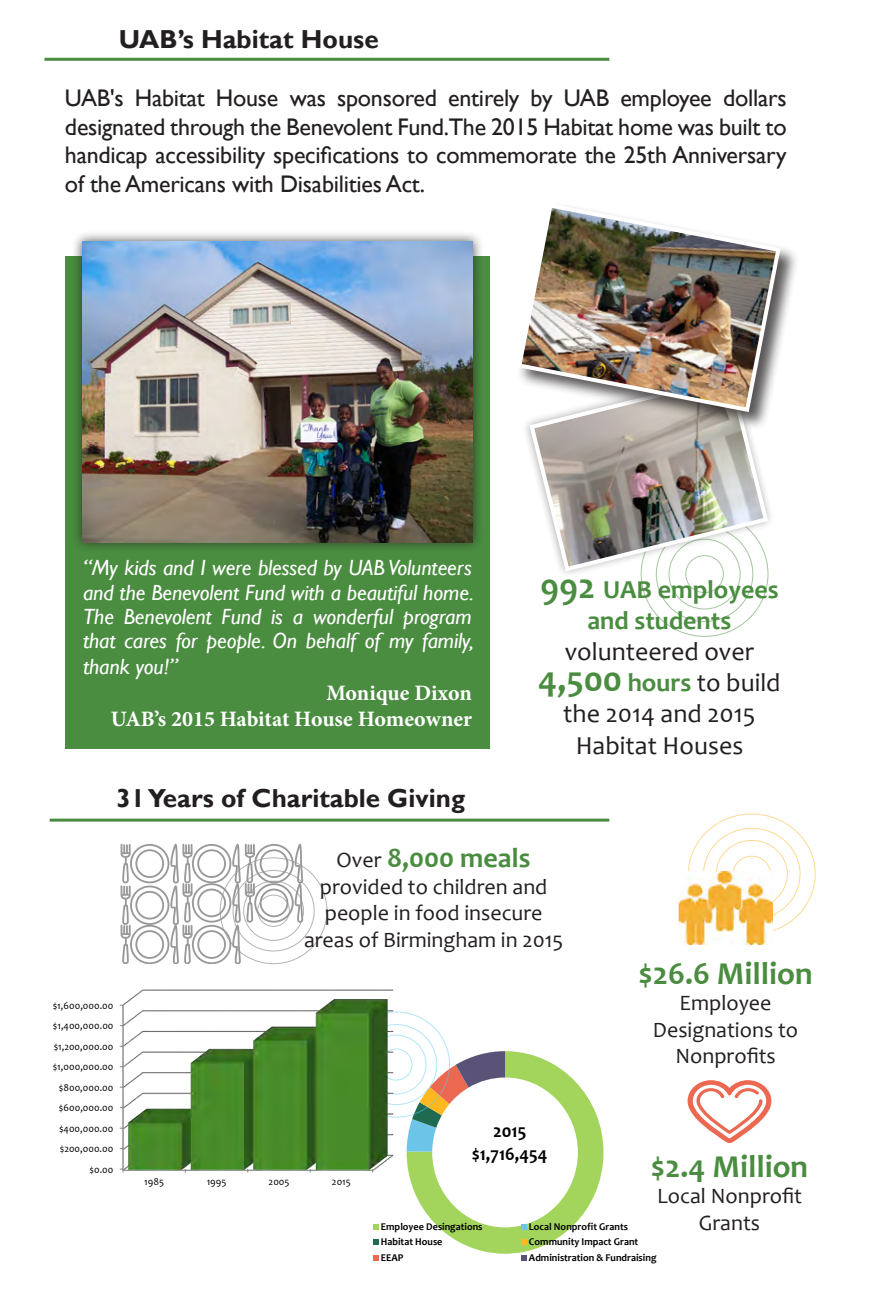
<style>
.page{position:relative;width:876px;height:1294px;background:#fff}
.page>*{position:absolute;margin:0;border:0;box-sizing:border-box;transform-origin:0 0}
.t1{font:700 32px "Candara";color:#4a8c40}
.t2{font:700 28px "Candara";color:#4a8c40}
.t3{font:26px/31.2px "Candara";color:#231f20;text-align:center}
.t4{font:700 26px "Gill Sans";color:#231f20}
.t5{font:24px/28.8px "Gill Sans";letter-spacing:-.01em;color:#231f20;text-align:justify}
.t6{font:italic 22px/24px "Gill Sans";letter-spacing:-.005em;color:#fff;text-align:justify}
.t7{font:22px/26.4px "Candara";color:#231f20;text-align:center}
.t8{font:700 22px "Minion Pro";letter-spacing:-.005em;color:#fff}
.t9{font:700 18.8px/23px "Candara";color:#000;text-align:center}
.t10{font:700 10.4px "Candara";letter-spacing:.005em;color:#000}
.t11{font:10.2px "Candara";letter-spacing:.005em;color:#000}
.s1{font-weight:700;font-size:36px;color:#4a8c40}
.s2{font-weight:700;color:#4a8c40}
.s3{font-weight:400;font-size:22px;color:#231f20}
</style>
<div class="page">
<svg style="left:373px;top:1224px;width:5px;height:5px"></svg>
<svg style="left:373px;top:1239px;width:5px;height:5px"></svg>
<svg style="left:373px;top:1255px;width:5px;height:5px"></svg>
<svg style="left:406px;top:1051px;width:198px;height:209px"></svg>
<div style="left:685px;top:555px;width:38px;height:38px;border:1px solid #4a8c40;border-radius:50%"></div>
<div style="left:65px;top:256px;width:425px;height:492px;background:#4a8c40"></div>
<hr style="left:50px;top:818px;width:559px;height:3px;background:#4a8c40">
<hr style="left:44px;top:58px;width:565px;height:3px;background:#4a8c40">
<img style="left:527px;top:431px;width:243px;height:143px">
<svg style="left:120px;top:843px;width:183px;height:120px"></svg>
<div style="left:71px;top:230px;width:413px;height:322px;background:#231f20;opacity:.75"></div>
<img style="left:82px;top:241px;width:391px;height:301px">
<div style="left:515px;top:203px;width:284px;height:228px;background:#231f20;opacity:.75"></div>
<img style="left:515px;top:203px;width:267px;height:211px">
<div style="left:732px;top:856px;width:38px;height:36px;border:1px solid #fcb429;border-radius:50%"></div>
<svg style="left:687px;top:1080px;width:84px;height:63px"></svg>
<img style="left:678px;top:871px;width:94px;height:73px">
<div style="left:380px;top:1048px;width:32px;height:32px;border:1px solid #63cdf1;border-radius:50%"></div>
<img style="left:121px;top:989px;width:274px;height:182px">
<svg style="left:120px;top:1168px;width:4px;height:4px"></svg>
<p class="t4" style="left:119px;top:23px;width:261px">UAB’s Habitat House</p>
<p class="t5" style="left:65px;top:84px;width:723px">UAB's Habitat House was sponsored entirely by UAB employee dollars designated through the Benevolent Fund.The 2015 Habitat home was built to handicap accessibility specifications to commemorate the 25th Anniversary of the Americans with Disabilities Act.</p>
<p class="t6" style="left:83px;top:556px;width:392px">“My kids and I were blessed by UAB Volunteers and the Benevolent Fund with a beautiful home.<br>The Benevolent Fund is a wonderful program that cares for people. On behalf of my family,</p>
<p class="t6" style="left:83px;top:654px;width:97px">thank you!”</p>
<p class="t8" style="left:326px;top:677px;width:147px">Monique Dixon</p>
<p class="t8" style="left:111px;top:703px;width:362px">UAB’s 2015 Habitat House Homeowner</p>
<p class="t3" style="left:538px;top:573px;width:244px"><span class="s1">992</span> <span class="s2">UAB employees and students </span>volunteered over<br><span class="s1">4,500</span> <span class="s2">hours</span> to build the 2014 and 2015<br>Habitat Houses</p>
<p class="t4" style="left:116px;top:782px;width:350px">31 Years of Charitable Giving</p>
<p class="t2" style="left:336px;top:840px;width:195px"><span class="s3">Over</span> 8,000 meals</p>
<p class="t7" style="left:304px;top:873px;width:261px">provided to children and people in food insecure areas of Birmingham in 2015</p>
<p class="t11" style="left:53px;top:998px;width:62px">$1,600,000.00</p>
<p class="t11" style="left:53px;top:1019px;width:62px">$1,400,000.00</p>
<p class="t11" style="left:54px;top:1039px;width:61px">$1,200,000.00</p>
<p class="t11" style="left:53px;top:1060px;width:62px">$1,000,000.00</p>
<p class="t11" style="left:59px;top:1080px;width:56px">$800,000.00</p>
<p class="t11" style="left:59px;top:1101px;width:56px">$600,000.00</p>
<p class="t1" style="left:638px;top:953px;width:175px">$26.6 Million</p>
<p class="t7" style="left:652px;top:989px;width:147px">Employee<br>Designations to<br>Nonprofits</p>
<p class="t11" style="left:59px;top:1121px;width:56px">$400,000.00</p>
<p class="t11" style="left:60px;top:1142px;width:55px">$200,000.00</p>
<p class="t11" style="left:89px;top:1162px;width:25px">$0.00</p>
<p class="t11" style="left:144px;top:1175px;width:21px">1985</p>
<p class="t11" style="left:207px;top:1175px;width:21px">1995</p>
<p class="t11" style="left:268px;top:1175px;width:22px">2005</p>
<p class="t11" style="left:332px;top:1175px;width:20px">2015</p>
<p class="t9" style="left:471px;top:1119px;width:77px">2015 $1,716,454</p>
<p class="t1" style="left:650px;top:1146px;width:159px">$2.4 Million</p>
<p class="t7" style="left:657px;top:1182px;width:146px">Local Nonprofit<br>Grants</p>
<p class="t10" style="left:381px;top:1219px;width:103px">Employee Desingations</p>
<p class="t10" style="left:529px;top:1219px;width:100px">Local Nonprofit Grants</p>
<p class="t10" style="left:381px;top:1235px;width:63px">Habitat House</p>
<p class="t10" style="left:529px;top:1235px;width:111px">Community Impact Grant</p>
<p class="t10" style="left:381px;top:1250px;width:24px">EEAP</p>
<p class="t10" style="left:529px;top:1250px;width:129px">Administration &amp; Fundraising</p>
</div>
